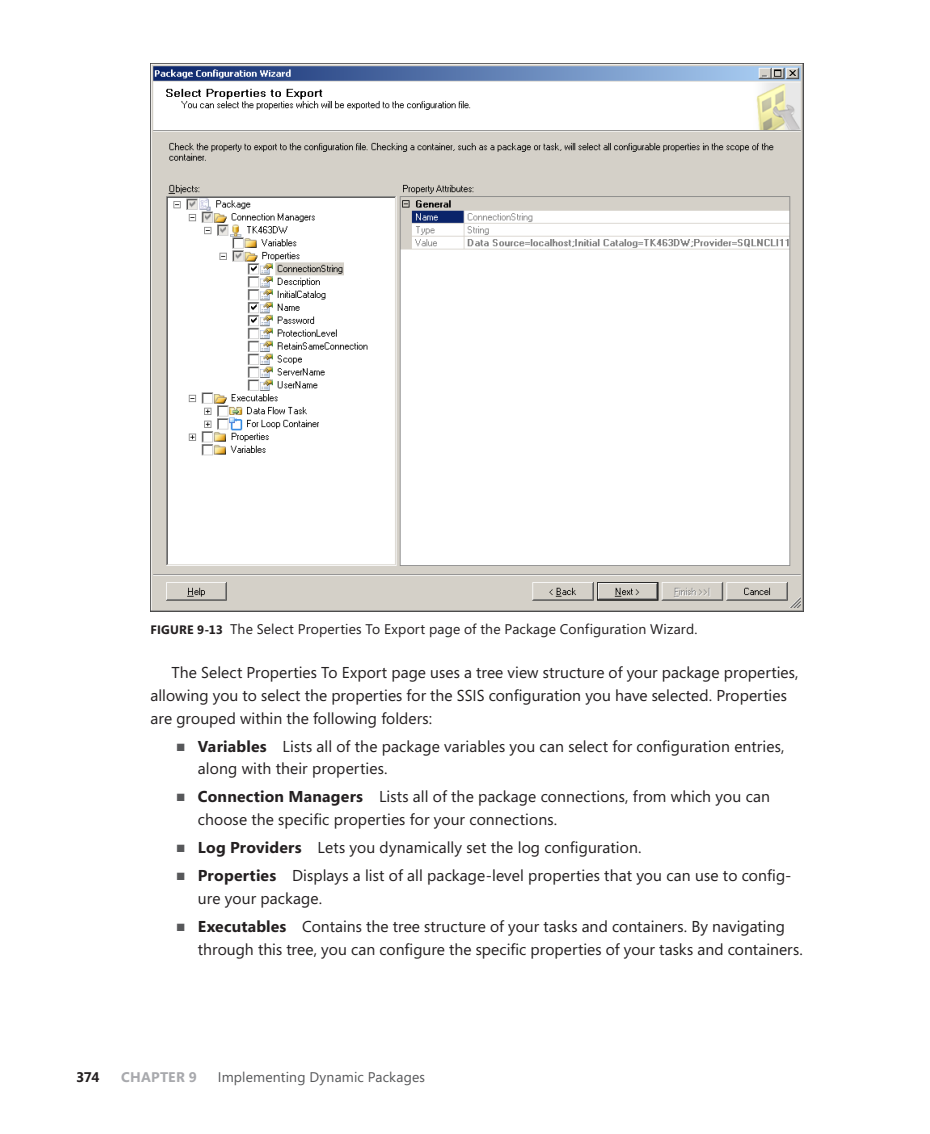
<style>
.page{position:relative;width:930px;height:1134px;background:#fff}
.page>*{position:absolute;margin:0;border:0;box-sizing:border-box;transform-origin:0 0}
.t1{font:15.75px/22.8px "Segoe";letter-spacing:.005em;color:#231f20}
.t2{font:14px "Segoe";letter-spacing:.01em;color:#231f20}
.t3{font:14px "Segoe";letter-spacing:.01em;color:#57585a}
.t4{font:700 14px "Segoe";letter-spacing:.015em;color:#a8a9ad}
.t5{font:700 14px "Segoe";color:#231f20}
.s1{font-weight:700;font-size:12.25px}
.s2{color:#57585a}
.s3{font-weight:700}
</style>
<div class="page">
<img style="left:150px;top:63px;width:653px;height:549px">
<p class="t2" style="left:150px;top:620px;width:548px"><span class="s1">FIGURE 9-13</span> The Select Properties To Export page of the Package Configuration Wizard.</p>
<p class="t1" style="left:151px;top:661px;width:649px;text-indent:21px">The Select Properties To Export page uses a tree view structure of your package properties, allowing you to select the properties for the SSIS configuration you have selected. Properties are grouped within the following folders:</p>
<p class="t1" style="left:198px;top:734px;width:588px;text-indent:-21px"><span class="s2">■</span> <span class="s3">Variables</span> Lists all of the package variables you can select for configuration entries, along with their properties.</p>
<p class="t1" style="left:198px;top:785px;width:573px;text-indent:-21px"><span class="s2">■</span> <span class="s3">Connection Managers</span> Lists all of the package connections, from which you can choose the specific properties for your connections.</p>
<p class="t1" style="left:177px;top:836px;width:466px"><span class="s2">■</span> <span class="s3">Log Providers</span> Lets you dynamically set the log configuration.</p>
<p class="t1" style="left:198px;top:864px;width:595px;text-indent:-21px"><span class="s2">■</span> <span class="s3">Properties</span> Displays a list of all package-level properties that you can use to config&shy;ure your package.</p>
<p class="t1" style="left:198px;top:915px;width:606px;text-indent:-21px"><span class="s2">■</span> <span class="s3">Executables</span> Contains the tree structure of your tasks and containers. By navigating through this tree, you can configure the specific properties of your tasks and containers.</p>
<p class="t5" style="left:76px;top:1067px;width:25px">374</p>
<p class="t4" style="left:121px;top:1067px;width:77px">CHAPTER 9</p>
<p class="t3" style="left:218px;top:1067px;width:208px">Implementing Dynamic Packages</p>
</div>
